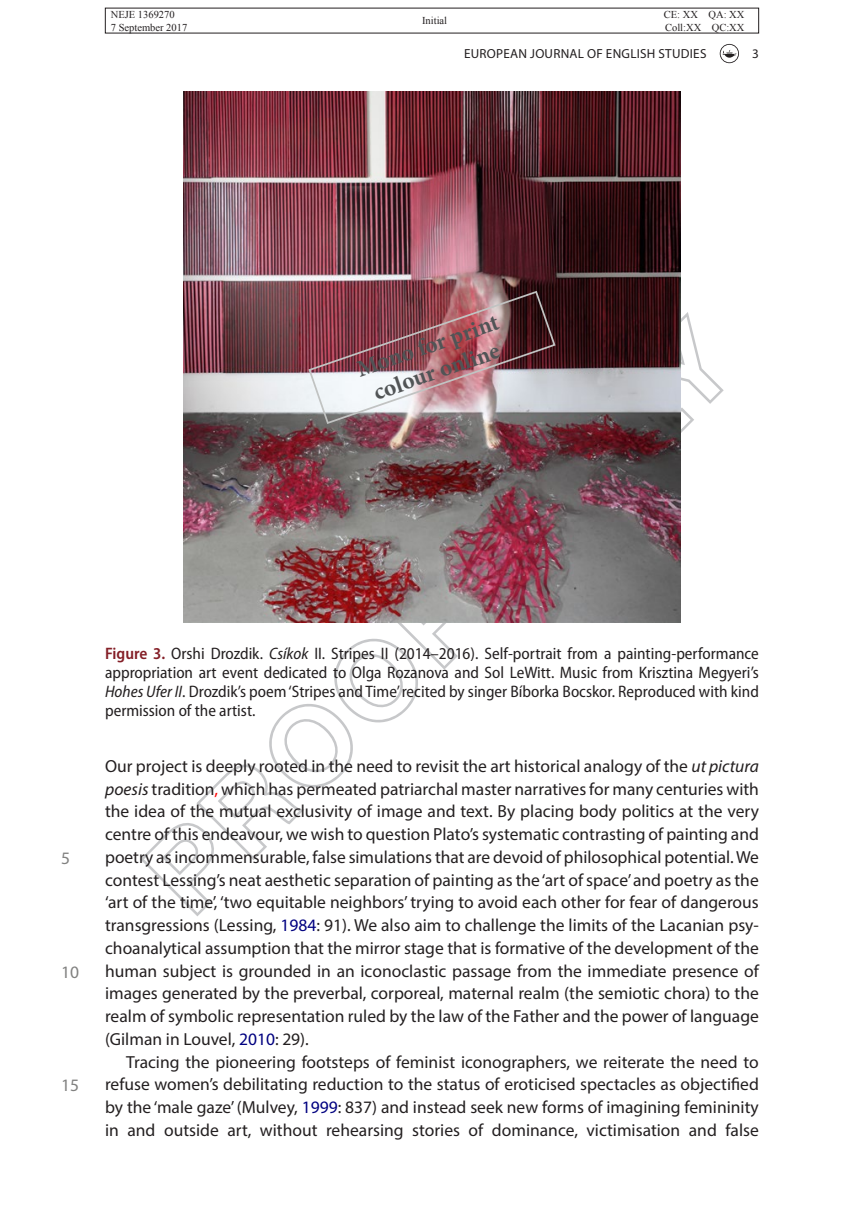
<style>
.page{position:relative;width:864px;height:1231px;background:#fff}
.page>*{position:absolute;margin:0;border:0;box-sizing:border-box;transform-origin:0 0}
.t1{font:700 23.62px/27.1px "Minion Pro";color:#515456;text-align:center}
.t2{font:17.5px/22.8px "Myriad Pro";color:#231f20;text-align:justify}
.t3{font:17.5px "Myriad Pro";color:#818180}
.t4{font:semi-condensed 16.62px/19.2px "Myriad Pro";color:#231f20;text-align:justify}
.t5{font:13.12px "Myriad Pro";letter-spacing:.02em;color:#231f20}
.t6{font:10.5px/12.6px "Times New Roman";color:#231f20}
.s1{font-weight:600;color:#841f27}
.s2{font-style:italic}
.s3{color:#f00}
.s4{color:#000080}
</style>
<div class="page">
<svg style="left:719px;top:44px;width:19px;height:19px"></svg>
<img style="left:183px;top:92px;width:497px;height:199px">
<img style="left:140px;top:291px;width:583px;height:625px">
<p class="t6" style="left:111px;top:8px;width:78px">NEJE 1369270<br>7 September 2017</p>
<p class="t6" style="left:422px;top:14px;width:27px">Initial</p>
<p class="t6" style="left:663px;top:8px;width:82px">CE: XX QA: XX<br>Coll:XX QC:XX</p>
<p class="t5" style="left:464px;top:45px;width:244px">EUROPEAN JOURNAL OF ENGLISH STUDIES</p>
<p class="t5" style="left:751px;top:45px;width:8px">3</p>
<h1 class="t1" style="left:353px;top:356px;width:150px;rotate:-19deg">Mono for print colour online</h1>
<p class="t3" style="left:61px;top:847px;width:10px">5</p>
<p class="t3" style="left:61px;top:960px;width:19px">10</p>
<p class="t3" style="left:61px;top:1074px;width:19px">15</p>
<p class="t4" style="left:105px;top:643px;width:655px"><span class="s1">Figure 3.</span> Orshi Drozdik. <span class="s2">Csíkok</span> II . Stripes II (2014–2016). Self-portrait from a painting-performance appropriation art event dedicated to Olga Rozanova and Sol LeWitt. Music from Krisztina Megyeri’s <span class="s2">Hohes Ufer II</span>. Drozdik’s poem ‘Stripes and Time’ recited by singer Bíborka Bocskor. Reproduced with kind permission of the artist.</p>
<p class="t2" style="left:105px;top:754px;width:655px">Our project is deeply rooted in the need to revisit the art historical analogy of the <span class="s2">ut pictura poesis</span> tradition<span class="s3">,</span> which has permeated patriarchal master narratives for many centuries with the idea of the mutual exclusivity of image and text. By placing body politics at the very centre of this endeavour, we wish to question Plato’s systematic contrasting of painting and poetry as incommensurable, false simulations that are devoid of philosophical potential. We contest Lessing’s neat aesthetic separation of painting as the ‘art of space’ and poetry as the ‘art of the time’, ‘two equitable neighbors’ trying to avoid each other for fear of dangerous transgressions (Lessing, <span class="s4">1984</span>: 91). We also aim to challenge the limits of the Lacanian psy&shy;choanalytical assumption that the mirror stage that is formative of the development of the human subject is grounded in an iconoclastic passage from the immediate presence of images generated by the preverbal, corporeal, maternal realm (the semiotic chora) to the realm of symbolic representation ruled by the law of the Father and the power of language (Gilman in Louvel, <span class="s4">2010</span>: 29).</p>
<p class="t2" style="left:105px;top:1050px;width:655px;text-indent:21px">Tracing the pioneering footsteps of feminist iconographers, we reiterate the need to refuse women’s debilitating reduction to the status of eroticised spectacles as objectified by the ‘male gaze’ (Mulvey, <span class="s4">1999</span>: 837) and instead seek new forms of imagining femininity in and outside art, without rehearsing stories of dominance, victimisation and false</p>
</div>
